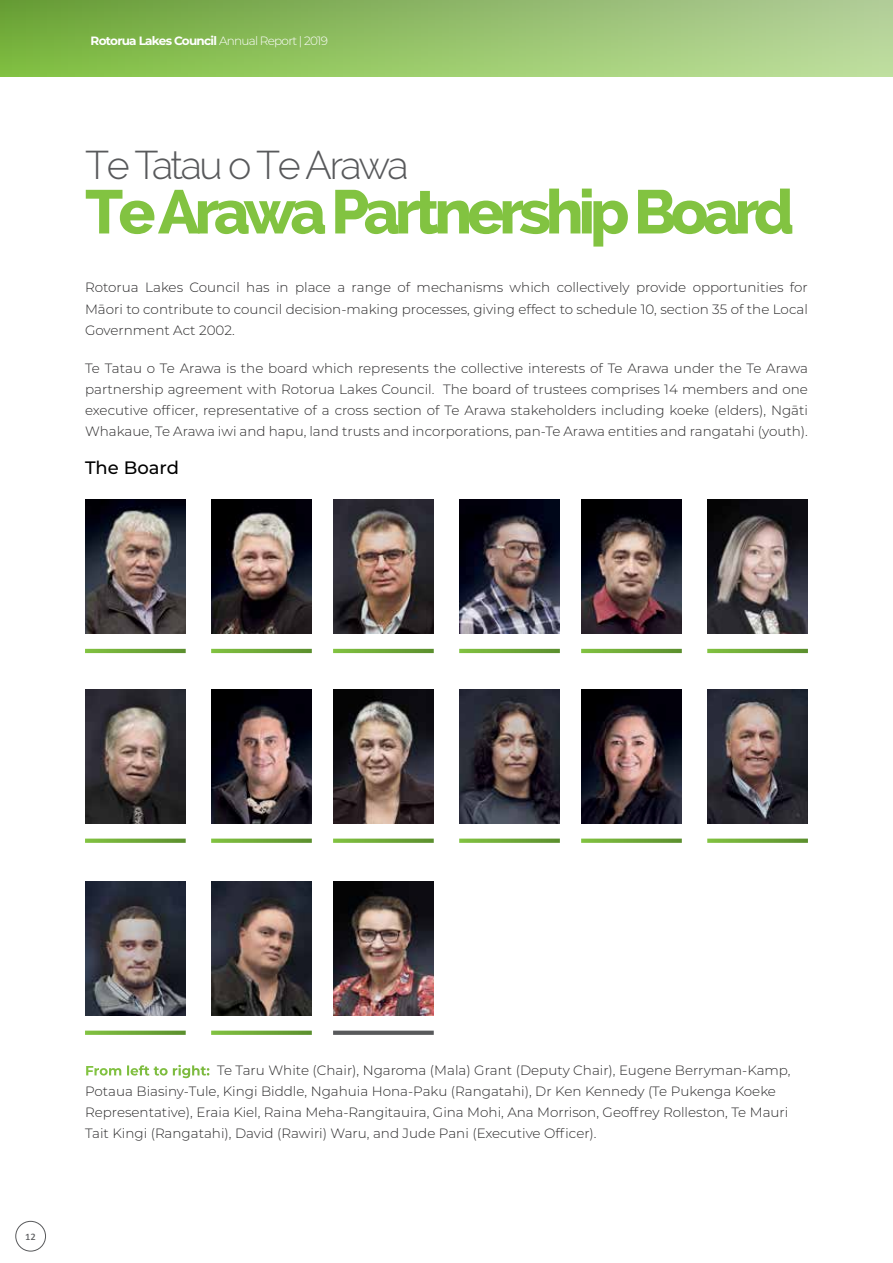
<style>
.page{position:relative;width:893px;height:1263px;background:#fff}
.page>*{position:absolute;margin:0;border:0;box-sizing:border-box;transform-origin:0 0}
.t1{font:800 61.5px "Raleway";letter-spacing:-.08em;color:#82c341}
.t2{font:300 39.45px "Raleway";letter-spacing:-.065em;color:#58595b}
.t3{font:500 18px "Montserrat";color:#000}
.t4{font:300 13.5px/21px "Montserrat";color:#292829;text-align:justify}
.t5{font:700 12px "Montserrat";letter-spacing:-.06em;color:#fff}
.t6{font:12px "Calibri";color:#58595b}
.s1{font-weight:300}
.s2{font-weight:700;color:#fff}
</style>
<div class="page">
<svg style="left:0;top:0;width:893px;height:77px;background:#95c26b"></svg>
<img style="left:85px;top:689px;width:101px;height:134px">
<img style="left:211px;top:689px;width:101px;height:134px">
<img style="left:333px;top:689px;width:101px;height:134px">
<img style="left:459px;top:689px;width:101px;height:134px">
<img style="left:581px;top:689px;width:101px;height:134px">
<img style="left:707px;top:689px;width:101px;height:134px">
<img style="left:85px;top:881px;width:101px;height:134px">
<img style="left:211px;top:881px;width:101px;height:134px">
<img style="left:333px;top:881px;width:101px;height:134px">
<svg style="left:85px;top:838px;width:101px;height:5px"></svg>
<svg style="left:211px;top:838px;width:101px;height:5px"></svg>
<svg style="left:333px;top:838px;width:101px;height:5px"></svg>
<svg style="left:459px;top:838px;width:101px;height:5px"></svg>
<svg style="left:581px;top:838px;width:101px;height:5px"></svg>
<svg style="left:707px;top:838px;width:101px;height:5px"></svg>
<svg style="left:85px;top:1030px;width:101px;height:5px"></svg>
<svg style="left:211px;top:1030px;width:101px;height:5px"></svg>
<div style="left:333px;top:1030px;width:101px;height:5px;background:#58595b"></div>
<img style="left:85px;top:499px;width:101px;height:135px">
<img style="left:211px;top:499px;width:101px;height:135px">
<img style="left:333px;top:499px;width:101px;height:135px">
<img style="left:459px;top:499px;width:101px;height:135px">
<img style="left:581px;top:499px;width:101px;height:135px">
<img style="left:707px;top:499px;width:101px;height:135px">
<svg style="left:85px;top:649px;width:101px;height:4px"></svg>
<svg style="left:211px;top:649px;width:101px;height:4px"></svg>
<svg style="left:333px;top:649px;width:101px;height:4px"></svg>
<svg style="left:459px;top:649px;width:101px;height:4px"></svg>
<svg style="left:581px;top:649px;width:101px;height:4px"></svg>
<svg style="left:707px;top:649px;width:101px;height:4px"></svg>
<div style="left:16px;top:1221px;width:30px;height:30px;border:1px solid #58595b;border-radius:50%"></div>
<p class="t5" style="left:91px;top:32px;width:239px">Rotorua Lakes Council <span class="s1">Annual Report | 2019</span></p>
<h2 class="t2" style="left:85px;top:143px;width:325px">Te Tatau o Te Arawa</h2>
<h1 class="t1" style="left:85px;top:177px;width:711px">Te Arawa Partnership Board</h1>
<p class="t4" style="left:85px;top:277px;width:724px">Rotorua Lakes Council has in place a range of mechanisms which collectively provide opportunities for Māori to contribute to council decision-making processes, giving effect to schedule 10, section 35 of the Local Government Act 2002.</p>
<p class="t4" style="left:85px;top:357px;width:724px">Te Tatau o Te Arawa is the board which represents the collective interests of Te Arawa under the Te Arawa partnership agreement with Rotorua Lakes Council. The board of trustees comprises 14 members and one executive officer, representative of a cross section of Te Arawa stakeholders including koeke (elders), Ngāti Whakaue, Te Arawa iwi and hapu, land trusts and incorporations, pan-Te Arawa entities and rangatahi (youth).</p>
<h3 class="t3" style="left:85px;top:455px;width:95px">The Board</h3>
<p class="t6" style="left:25px;top:1227px;width:12px">12</p>
<p class="t4" style="left:85px;top:1060px;width:707px;text-align:left"><span class="s2">From left to right:</span> Te Taru White (Chair), Ngaroma (Mala) Grant (Deputy Chair), Eugene Berryman-Kamp, Potaua Biasiny-Tule, Kingi Biddle, Ngahuia Hona-Paku (Rangatahi), Dr Ken Kennedy (Te Pukenga Koeke Representative), Eraia Kiel, Raina Meha-Rangitauira, Gina Mohi, Ana Morrison, Geoffrey Rolleston, Te Mauri Tait Kingi (Rangatahi), David (Rawiri) Waru, and Jude Pani (Executive Officer).</p>
</div>
